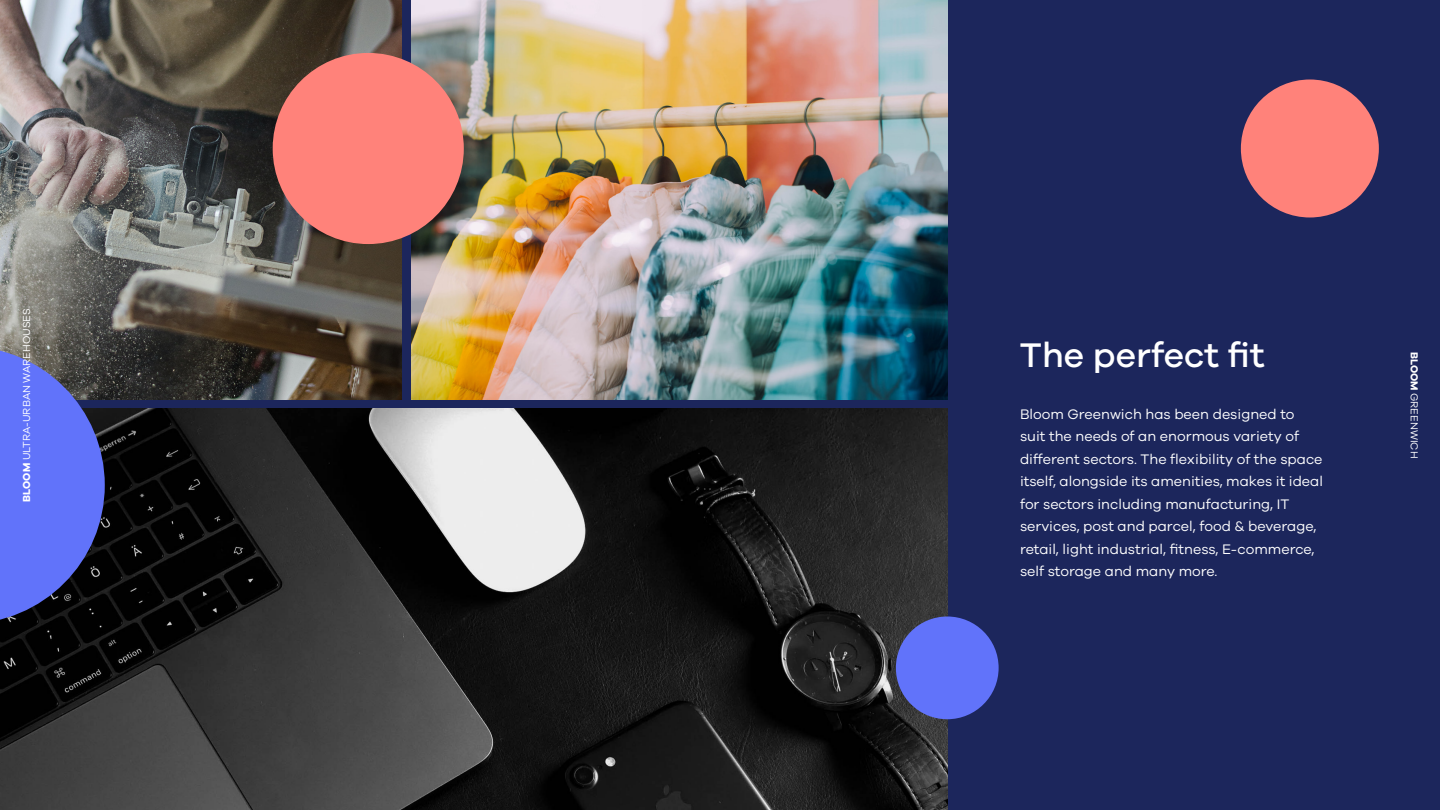
<style>
.page{position:relative;width:1440px;height:810px;background:#1c265c}
.page>*{position:absolute;margin:0;border:0;box-sizing:border-box;transform-origin:0 0}
.t1{font:500 35.25px "Galano Grotesque";color:#fff}
.t2{font:14.25px/22.5px "Galano Grotesque";color:#fff}
.t3{font:10.5px "Galano Grotesque";color:#fff}
.s1{font-weight:700}
</style>
<div class="page">
<img style="left:0;top:409px;width:947px;height:400px">
<img style="left:0;top:0;width:402px;height:400px">
<img style="left:412px;top:0;width:535px;height:400px">
<div style="left:1241px;top:80px;width:138px;height:138px;background:#ff827a;border-radius:50%"></div>
<div style="left:896px;top:616px;width:103px;height:103px;background:#6173fa;border-radius:50%"></div>
<div style="left:273px;top:53px;width:191px;height:191px;background:#ff827a;border-radius:50%"></div>
<svg style="left:0;top:346px;width:105px;height:278px;background:#5260c3"></svg>
<p class="t3" style="left:20px;top:502px;width:195px;rotate:-90deg"><span class="s1">BLOOM</span> ULTRA-URBAN WAREHOUSES</p>
<h1 class="t1" style="left:1020px;top:334px;width:246px">The perfect fit</h1>
<p class="t2" style="left:1020px;top:402px;width:304px">Bloom Greenwich has been designed to suit the needs of an enormous variety of different sectors. The flexibility of the space itself, alongside its amenities, makes it ideal for sectors including manufacturing, IT services, post and parcel, food &amp; beverage, retail, light industrial, fitness, E-commerce, self storage and many more.</p>
<p class="t3" style="left:1421px;top:352px;width:108px;rotate:90deg"><span class="s1">BLOOM</span> GREENWICH</p>
</div>
